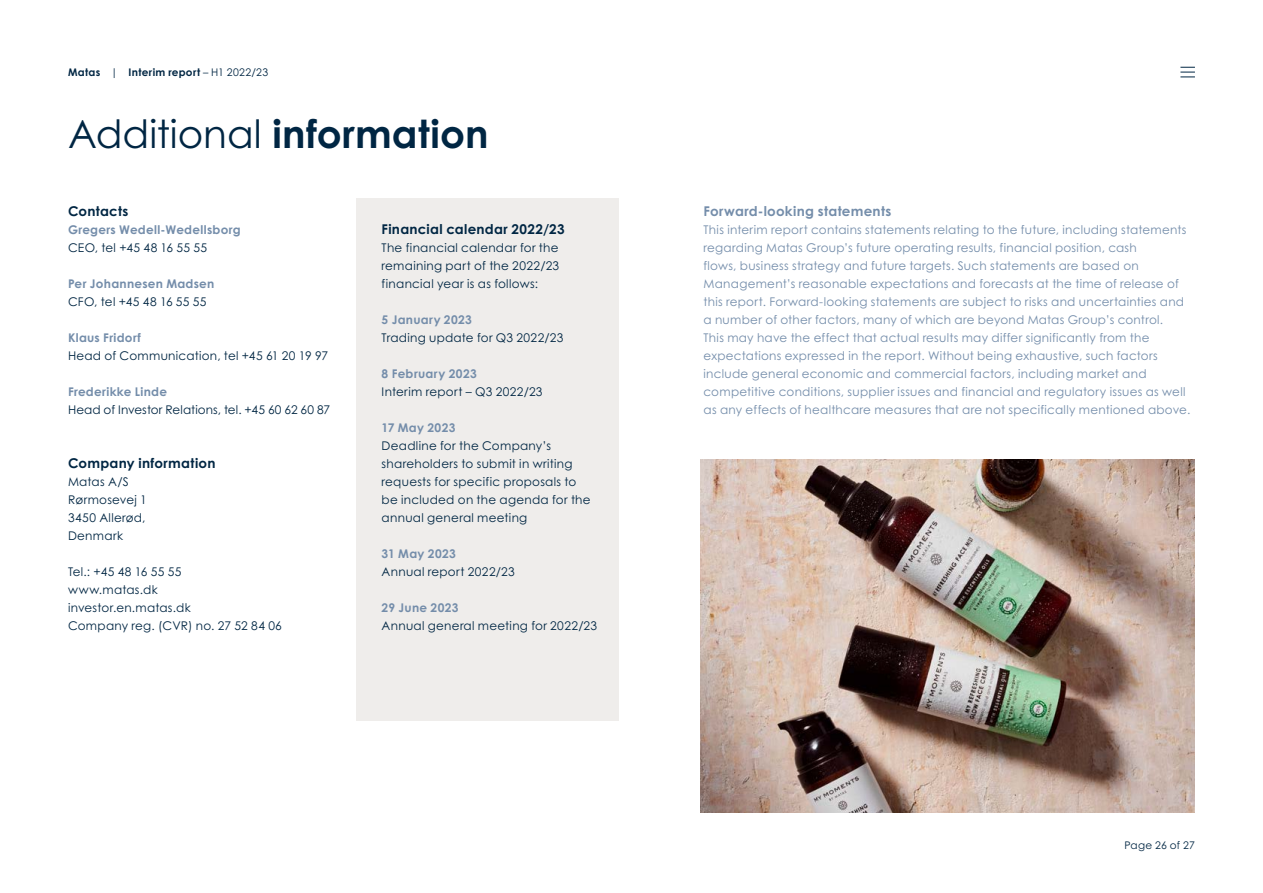
<style>
.page{position:relative;width:1263px;height:893px;background:#fff}
.page>*{position:absolute;margin:0;border:0;box-sizing:border-box;transform-origin:0 0}
.t1{font:700 39px "Century Gothic Pro";letter-spacing:.005em;color:#002643}
.t2{font:700 13.5px "Century Gothic Pro";letter-spacing:.02em;color:#002643}
.t3{font:700 13.5px "Century Gothic Pro";letter-spacing:.02em;color:#748daa}
.t4{font:12px/18px "Century Gothic Pro";letter-spacing:.02em;color:#748daa}
.t5{font:12px/18px "Century Gothic Pro";letter-spacing:.02em;color:#002643}
.t6{font:700 12px "Century Gothic Pro";letter-spacing:.025em;color:#748daa}
.t7{font:700 10.5px "Century Gothic Pro";letter-spacing:.03em;color:#002643}
.t8{font:10.5px "Century Gothic Pro";letter-spacing:.015em;color:#002643}
.s1{font-weight:400}
</style>
<div class="page">
<div style="left:356px;top:198px;width:263px;height:522px;background:#efedeb"></div>
<img style="left:700px;top:459px;width:495px;height:353px">
<svg style="left:1180px;top:67px;width:15px;height:11px"></svg>
<p class="t7" style="left:68px;top:65px;width:202px">Matas <span class="s1">|</span> Interim report <span class="s1">– H1 2022/23</span></p>
<h1 class="t1" style="left:68px;top:109px;width:422px"><span class="s1">Additional</span> information</h1>
<p class="t2" style="left:68px;top:203px;width:62px">Contacts</p>
<p class="t6" style="left:68px;top:222px;width:174px">Gregers Wedell-Wedellsborg</p>
<p class="t5" style="left:68px;top:239px;width:141px">CEO, tel +45 48 16 55 55</p>
<p class="t6" style="left:68px;top:276px;width:148px">Per Johannesen Madsen</p>
<p class="t5" style="left:68px;top:293px;width:140px">CFO, tel +45 48 16 55 55</p>
<p class="t6" style="left:68px;top:330px;width:74px">Klaus Fridorf</p>
<p class="t5" style="left:68px;top:347px;width:262px">Head of Communication, tel +45 61 20 19 97</p>
<p class="t6" style="left:68px;top:384px;width:101px">Frederikke Linde</p>
<p class="t5" style="left:68px;top:401px;width:264px">Head of Investor Relations, tel. +45 60 62 60 87</p>
<p class="t2" style="left:68px;top:455px;width:149px">Company information</p>
<p class="t5" style="left:68px;top:473px;width:80px">Matas A/S<br>Rørmosevej 1<br>3450 Allerød,<br>Denmark</p>
<p class="t5" style="left:68px;top:563px;width:215px">Tel.: +45 48 16 55 55<br>www.matas.dk investor.en.matas.dk<br>Company reg. (CVR) no. 27 52 84 06</p>
<p class="t2" style="left:382px;top:221px;width:184px">Financial calendar 2022/23</p>
<p class="t5" style="left:382px;top:239px;width:179px;text-align:justify">The financial calendar for the remaining part of the 2022/23 financial year is as follows:</p>
<p class="t6" style="left:382px;top:312px;width:92px">5 January 2023</p>
<p class="t5" style="left:382px;top:329px;width:183px">Trading update for Q3 2022/23</p>
<p class="t6" style="left:382px;top:366px;width:97px">8 February 2023</p>
<p class="t5" style="left:382px;top:383px;width:162px">Interim report – Q3 2022/23</p>
<p class="t6" style="left:382px;top:420px;width:75px">17 May 2023</p>
<p class="t5" style="left:382px;top:437px;width:211px">Deadline for the Company’s shareholders to submit in writing requests for specific proposals to be included on the agenda for the annual general meeting</p>
<p class="t6" style="left:382px;top:546px;width:76px">31 May 2023</p>
<p class="t5" style="left:382px;top:563px;width:135px">Annual report 2022/23</p>
<p class="t6" style="left:382px;top:600px;width:78px">29 June 2023</p>
<p class="t5" style="left:382px;top:617px;width:217px">Annual general meeting for 2022/23</p>
<p class="t3" style="left:703px;top:203px;width:189px">Forward-looking statements</p>
<p class="t4" style="left:703px;top:221px;width:488px">This interim report contains statements relating to the future, including statements regarding Matas Group’s future operating results, financial position, cash<br>flows, business strategy and future targets. Such statements are based on Management’s reasonable expectations and forecasts at the time of release of this report. Forward-looking statements are subject to risks and uncertainties and a number of other factors, many of which are beyond Matas Group’s control.<br>This may have the effect that actual results may differ significantly from the expectations expressed in the report. Without being exhaustive, such factors include general economic and commercial factors, including market and competitive conditions, supplier issues and financial and regulatory issues as well as any effects of healthcare measures that are not specifically mentioned above.</p>
<p class="t8" style="left:1124px;top:839px;width:72px">Page 26 of 27</p>
</div>
